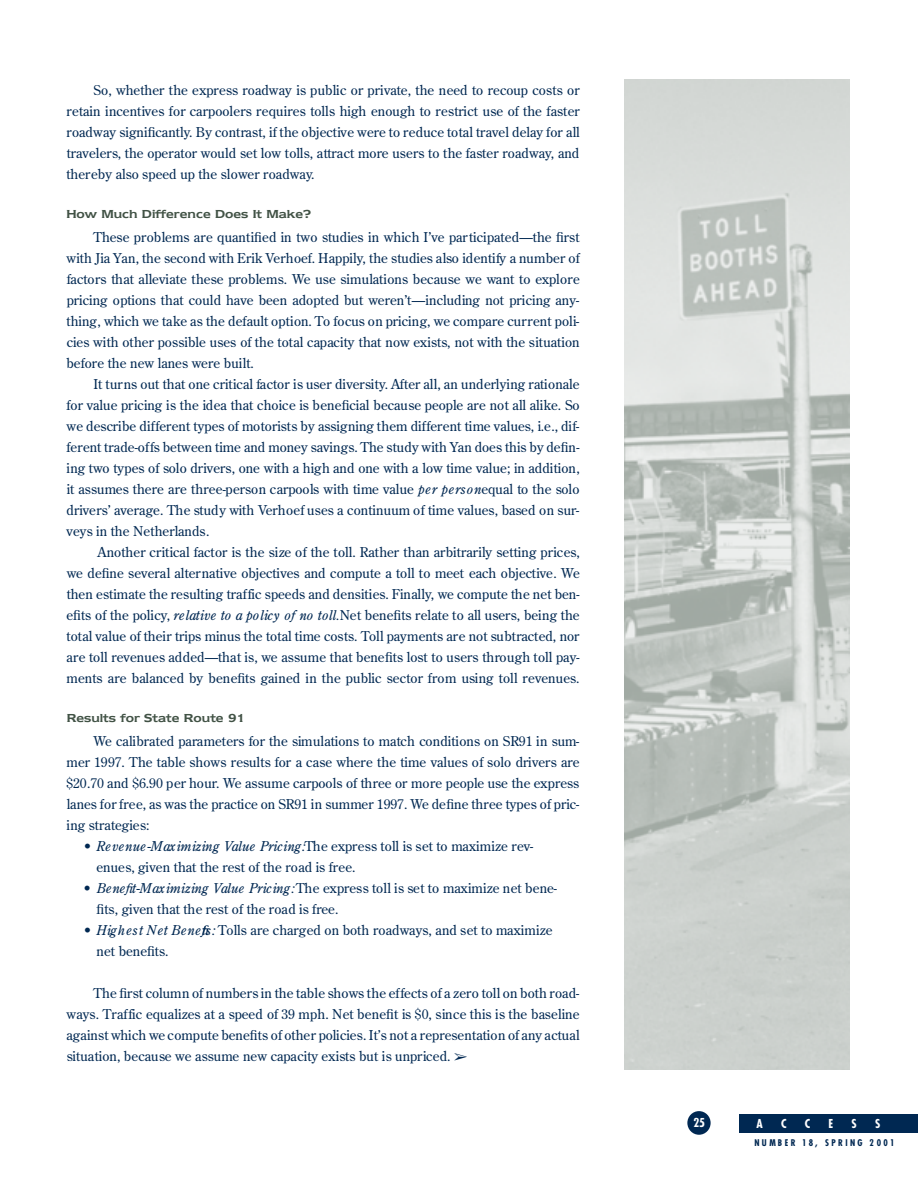
<style>
.page{position:relative;width:918px;height:1188px;background:#fff}
.page>*{position:absolute;margin:0;border:0;box-sizing:border-box;transform-origin:0 0}
.t1{font:13.5px/21px "Century Old Style";color:#002852;text-align:justify}
.t2{font:600 13.5px "Newtext IT Cby BT";color:#415245}
.t3{font:700 condensed 12px "Futura";color:#fff}
.t4{font:700 condensed 9px "Futura";letter-spacing:.25em;color:#002852}
.s1{font-style:italic}
</style>
<div class="page">
<div style="left:687px;top:1111px;width:24px;height:24px;background:#002852;border-radius:50%"></div>
<div style="left:740px;top:1114px;width:178px;height:19px;background:#002852"></div>
<img style="left:624px;top:80px;width:225px;height:990px">
<p class="t1" style="left:66px;top:80px;width:515px;text-indent:27px">So, whether the express roadway is public or private, the need to recoup costs or retain incentives for carpoolers re q u i res tolls high enough to restrict use of the faster roadway signific a n t l y. By contrast, if the objective were to reduce total travel delay for all travelers, the operator would set low tolls, attract more users to the faster ro a d w a y, and t h e reby also speed up the slower ro a d w a y.</p>
<p class="t2" style="left:66px;top:205px;width:246px">How Much Difference Does It Make?</p>
<p class="t1" style="left:66px;top:227px;width:515px;text-indent:27px">These problems are quantified in two studies in which I’ve participated—the fir s t with Jia Yan, the second with Erik Ve rhoef. Happily, the studies also identify a number of factors that alleviate these problems. We use simulations because we want to explore pricing options that could have been adopted but were n ’t—including not pricing any&shy;thing, which we take as the default option. To focus on pricing, we compare current poli&shy;cies with other possible uses of the total capacity that now exists, not with the situation b e f o re the new lanes were built.</p>
<p class="t1" style="left:66px;top:374px;width:515px;text-indent:27px">It turns out that one critical factor is user diversity. After all, an underlying rationale for value pricing is the idea that choice is beneficial because people are not all alike. So we describe diff e rent types of motorists by assigning them diff e rent time values, i.e., dif&shy;f e rent trade-offs between time and money savings. The study with Yan does this by defin&shy;ing two types of solo drivers, one with a high and one with a low time value; in addition, it assumes there are three-person carpools with time value <span class="s1">per person</span>equal to the solo drivers’ average. The study with Ve rhoef uses a continuum of time values, based on sur&shy;veys in the Netherlands.</p>
<p class="t1" style="left:66px;top:542px;width:515px;text-indent:31px">Another critical factor is the size of the toll. Rather than arbitrarily setting prices, we define several alternative objectives and compute a toll to meet each objective. We then estimate the resulting traffic speeds and densities. Finally, we compute the net ben&shy;e fits of the policy, <span class="s1">relative to a policy of no toll.</span>Net benefits relate to all users, being the total value of their trips minus the total time costs. Toll payments are not subtracted, nor a re toll revenues added—that is, we assume that benefits lost to users through toll pay&shy;ments are balanced by benefits gained in the public sector from using toll re v e n u e s .</p>
<p class="t2" style="left:67px;top:709px;width:180px">Results for State Route 91</p>
<p class="t1" style="left:66px;top:731px;width:515px;text-indent:27px">We calibrated parameters for the simulations to match conditions on SR91 in sum&shy;mer 1997. The table shows results for a case where the time values of solo drivers are $20.70 and $6.90 per hour. We assume carpools of three or more people use the expre s s lanes for free, as was the practice on SR91 in summer 1997. We define three types of pric&shy;ing strategies:</p>
<p class="t1" style="left:97px;top:836px;width:438px;text-indent:-13px">• <span class="s1">Revenue-Maximizing Value Pricing:</span>The express toll is set to maximize re v&shy;enues, given that the rest of the road is fre e .</p>
<p class="t1" style="left:97px;top:878px;width:462px;text-indent:-14px">• <span class="s1">B e n e fit-Maximizing Value Pricing:</span>The express toll is set to maximize net bene&shy;fits, given that the rest of the road is fre e .</p>
<p class="t1" style="left:97px;top:920px;width:458px;text-indent:-14px">• <span class="s1">Highest Net Benefit s :</span> Tolls are charged on both roadways, and set to maximize net benefit s .</p>
<p class="t1" style="left:66px;top:983px;width:515px;text-indent:27px">The first column of numbers in the table shows the effects of a zero toll on both ro a d&shy;ways. Tr a ffic equalizes at a speed of 39 mph. Net benefit is $0, since this is the baseline against which we compute benefits of other policies. It’s not a re p resentation of any actual situation, because we assume new capacity exists but is unpriced. ➢</p>
<p class="t3" style="left:693px;top:1117px;width:13px">25</p>
<p class="t3" style="left:756px;top:1118px;width:8px">A</p>
<p class="t3" style="left:781px;top:1118px;width:7px">C</p>
<p class="t3" style="left:805px;top:1118px;width:7px">C</p>
<p class="t3" style="left:829px;top:1118px;width:6px">E</p>
<p class="t3" style="left:852px;top:1118px;width:7px">S</p>
<p class="t3" style="left:875px;top:1118px;width:7px">S</p>
<p class="t4" style="left:754px;top:1138px;width:141px">NUMBER 18, SPRING 2001</p>
</div>
